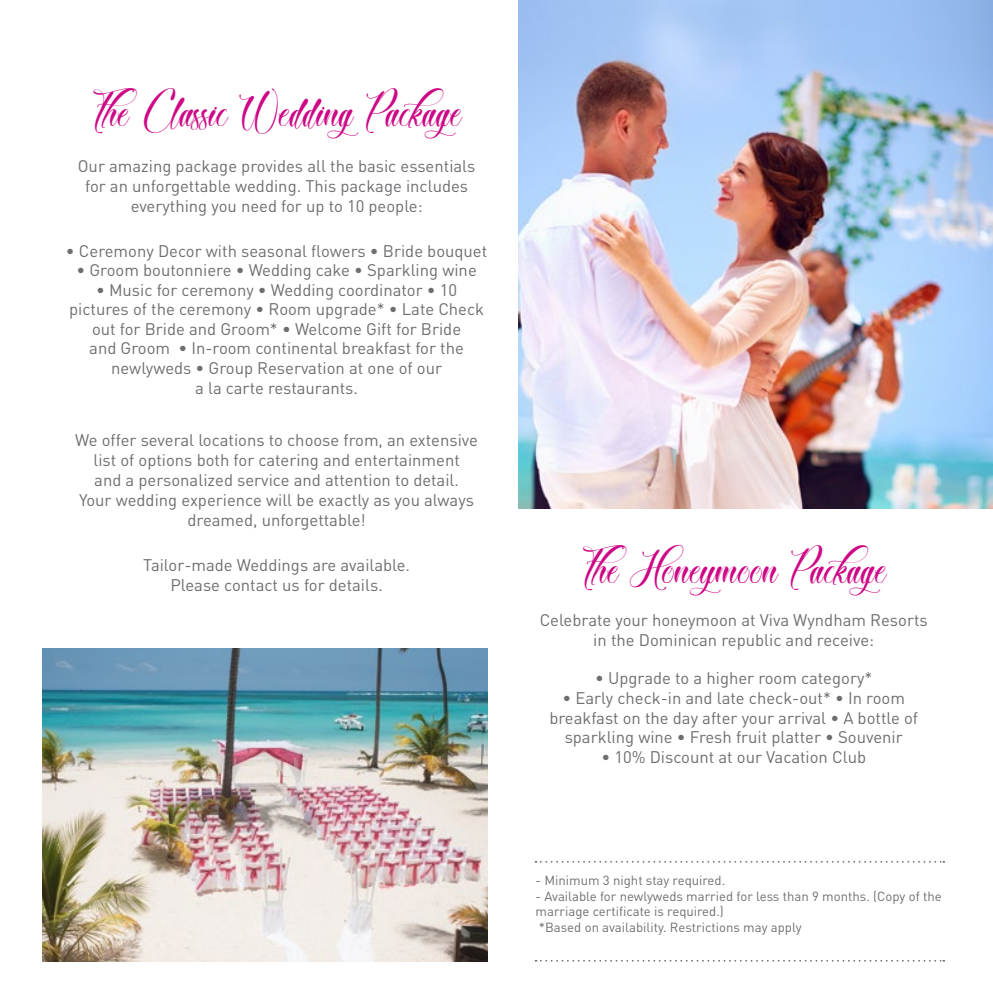
<style>
.page{position:relative;width:993px;height:1008px;background:#fff}
.page>*{position:absolute;margin:0;border:0;box-sizing:border-box;transform-origin:0 0}
.t1{font:42px "Broken Heart";color:#cd0785}
.t2{font:16.62px/19.9px "DIN";color:#6d6e71;text-align:center}
.t3{font:13.12px/15.8px "DIN";color:#6d6e71}
</style>
<div class="page">
<svg style="left:535px;top:960px;width:409px;height:1px"></svg>
<svg style="left:535px;top:861px;width:409px;height:1px"></svg>
<img style="left:42px;top:648px;width:445px;height:313px">
<img style="left:518px;top:1px;width:474px;height:507px">
<h1 class="t1" style="left:92px;top:87px;width:371px">The Classic Wedding Package</h1>
<p class="t2" style="left:78px;top:155px;width:399px">Our amazing package provides all the basic essentials for an unforgettable wedding. This package includes everything you need for up to 10 people:</p>
<p class="t2" style="left:66px;top:240px;width:422px">• Ceremony Decor with seasonal flowers • Bride bouquet</p>
<p class="t2" style="left:76px;top:260px;width:401px">• Groom boutonniere • Wedding cake • Sparkling wine</p>
<p class="t2" style="left:69px;top:279px;width:416px">• Music for ceremony • Wedding coordinator • 10 pictures of the ceremony • Room upgrade* • Late Check out for Bride and Groom* • Welcome Gift for Bride<br>and Groom • In-room continental breakfast for the newlyweds • Group Reservation at one of our<br>a la carte restaurants.</p>
<p class="t2" style="left:75px;top:430px;width:404px">We offer several locations to choose from, an extensive list of options both for catering and entertainment<br>and a personalized service and attention to detail.<br>Your wedding experience will be exactly as you always dreamed, unforgettable!</p>
<p class="t2" style="left:143px;top:554px;width:268px">Tailor-made Weddings are available.<br>Please contact us for details.</p>
<h1 class="t1" style="left:581px;top:543px;width:306px">The Honeymoon Package</h1>
<p class="t2" style="left:539px;top:609px;width:389px">Celebrate your honeymoon at Viva Wyndham Resorts in the Dominican republic and receive:</p>
<p class="t2" style="left:595px;top:667px;width:278px">• Upgrade to a higher room category*</p>
<p class="t2" style="left:549px;top:687px;width:370px">• Early check-in and late check-out* • In room breakfast on the day after your arrival • A bottle of sparkling wine • Fresh fruit platter • Souvenir</p>
<p class="t2" style="left:601px;top:746px;width:266px">• 10% Discount at our Vacation Club</p>
<p class="t3" style="left:535px;top:871px;width:191px">- Minimum 3 night stay required.</p>
<p class="t3" style="left:535px;top:887px;width:407px">- Available for newlyweds married for less than 9 months. (Copy of the marriage certificate is required.)<br>*Based on availability. Restrictions may apply</p>
</div>
